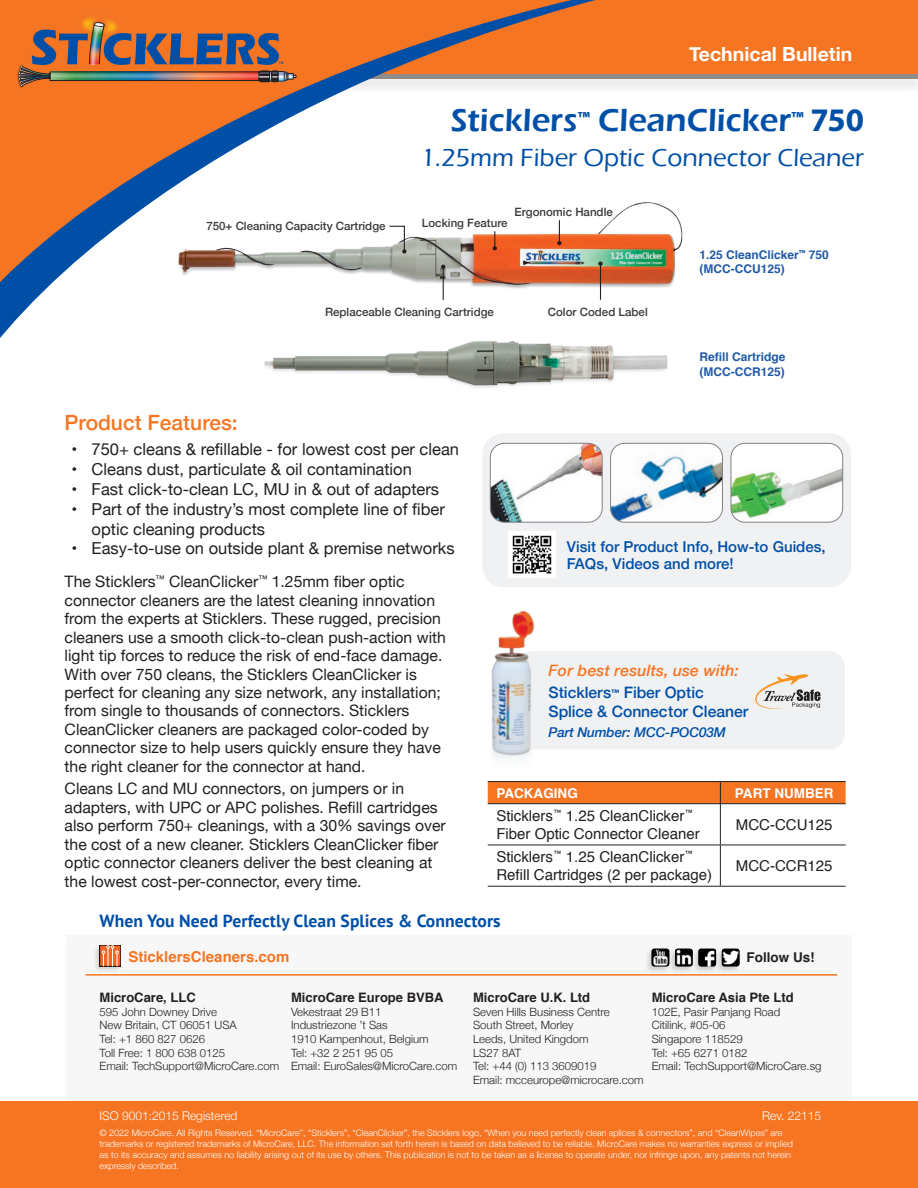
<style>
.page{position:relative;width:918px;height:1188px;background:#fff}
.page>*{position:absolute;margin:0;border:0;box-sizing:border-box;transform-origin:0 0}
.t1{font:600 33px "Eras ITC";color:#004fa7}
.t2{font:500 25.5px "Eras ITC";color:#004fa7}
.t3{font:500 21px "Helvetica Neue";color:#f57523}
.t4{font:700 19.5px "Helvetica Neue";color:#fff}
.t5{font:700 17.55px "PT Sans";letter-spacing:.005em;color:#004fa7}
.t6{font:16.5px/19.8px "Helvetica Neue";color:#231f20}
.t7{font:15.75px/18.5px "Helvetica Neue";color:#231f20}
.t8{font:italic 500 15.75px/22px "Helvetica Neue";letter-spacing:.01em;color:#f57523}
.t9{font:500 15.75px "Helvetica Neue";color:#004fa7}
.t10{font:15px/18px "Helvetica";color:#231f20}
.t11{font:500 15px/17.5px "Helvetica Neue";color:#004fa7}
.t12{font:700 15px "Helvetica";color:#f57523}
.t13{font:italic 500 13.5px "Helvetica Neue";letter-spacing:-.01em;color:#004fa7}
.t14{font:700 13.5px "Helvetica";color:#fff}
.t15{font:700 13.5px "Helvetica";color:#231f20}
.t16{font:700 13.05px "Helvetica";color:#231f20}
.t17{font:700 12px/14.4px "Helvetica";color:#2059a8}
.t18{font:300 12px "Helvetica Neue";color:#fff}
.t19{font:500 11.55px "Helvetica Neue";color:#3a3b3a}
.t20{font:300 11.4px/13.6px "Helvetica Neue";color:#231f20}
.t21{font:300 9px/10.8px "Helvetica Neue";color:#fff}
.s1{font-family:"Myriad Pro";font-weight:700}
.s2{font-style:normal;color:#004fa7}
.s3{font-family:"Myriad Pro";font-weight:600;font-style:normal;font-size:12.6px;color:#004fa7}
</style>
<div class="page">
<div style="left:66px;top:936px;width:786px;height:252px;background:#f7f7f7"></div>
<div style="left:0;top:1102px;width:918px;height:86px;background:#f57523"></div>
<div style="left:0;top:0;width:918px;height:79px;background:#f57523"></div>
<hr style="left:86px;top:974px;width:751px;height:2px;background:#f57523">
<div style="left:93px;top:944px;width:29px;height:30px;background:#231f20;opacity:.19"></div>
<svg style="left:102px;top:954px;width:17px;height:10px"></svg>
<svg style="left:102px;top:945px;width:17px;height:9px"></svg>
<div style="left:714px;top:947px;width:27px;height:27px;background:#231f20;opacity:.19"></div>
<img style="left:722px;top:949px;width:18px;height:17px">
<div style="left:691px;top:947px;width:27px;height:27px;background:#231f20;opacity:.19"></div>
<img style="left:698px;top:949px;width:18px;height:17px">
<div style="left:668px;top:947px;width:27px;height:27px;background:#231f20;opacity:.19"></div>
<img style="left:675px;top:949px;width:18px;height:17px">
<div style="left:644px;top:947px;width:27px;height:27px;background:#231f20;opacity:.19"></div>
<img style="left:652px;top:949px;width:17px;height:17px">
<div style="left:0;top:73px;width:918px;height:21px;background:#231f20;opacity:.19"></div>
<div style="left:0;top:74px;width:918px;height:5px;background:#908c8a"></div>
<svg style="left:0;top:0;width:605px;height:331px"></svg>
<img style="left:13px;top:61px;width:14px;height:31px">
<img style="left:75px;top:12px;width:47px;height:10px">
<img style="left:84px;top:19px;width:26px;height:3px">
<img style="left:19px;top:22px;width:277px;height:64px">
<hr style="left:488px;top:781px;width:232px;height:1px;background:#231f20">
<hr style="left:720px;top:781px;width:126px;height:1px;background:#231f20">
<div style="left:488px;top:782px;width:358px;height:21px;background:#f57523"></div>
<hr style="left:488px;top:803px;width:232px;height:1px;background:#231f20">
<hr style="left:720px;top:803px;width:126px;height:1px;background:#231f20">
<hr style="left:720px;top:804px;width:1px;height:41px;background:#231f20">
<hr style="left:488px;top:845px;width:232px;height:1px;background:#231f20">
<hr style="left:720px;top:845px;width:126px;height:1px;background:#231f20">
<hr style="left:720px;top:845px;width:1px;height:41px;background:#231f20">
<hr style="left:488px;top:886px;width:232px;height:1px;background:#231f20">
<hr style="left:720px;top:886px;width:126px;height:1px;background:#231f20">
<img style="left:264px;top:341px;width:404px;height:47px">
<img style="left:170px;top:197px;width:513px;height:101px">
<svg style="left:441px;top:265px;width:4px;height:4px"></svg>
<svg style="left:598px;top:262px;width:5px;height:4px"></svg>
<hr style="left:443px;top:267px;width:1px;height:33px;background:#231f20">
<hr style="left:600px;top:264px;width:1px;height:36px;background:#231f20">
<svg style="left:493px;top:231px;width:4px;height:19px"></svg>
<svg style="left:557px;top:220px;width:5px;height:25px"></svg>
<svg style="left:388px;top:225px;width:19px;height:29px"></svg>
<div style="left:482px;top:433px;width:369px;height:154px;background:#f0f1f2;border-radius:21px"></div>
<img style="left:611px;top:443px;width:111px;height:78px">
<div style="left:610px;top:443px;width:113px;height:80px;border:1px solid #808285;border-radius:14px"></div>
<img style="left:490px;top:443px;width:112px;height:79px">
<div style="left:490px;top:443px;width:112px;height:80px;border:1px solid #808285;border-radius:14px"></div>
<img style="left:731px;top:443px;width:112px;height:79px">
<div style="left:731px;top:443px;width:112px;height:80px;border:1px solid #808285;border-radius:14px"></div>
<div style="left:518px;top:651px;width:327px;height:98px;background:#f0f1f2;border-radius:15px"></div>
<img style="left:491px;top:610px;width:44px;height:149px">
<svg style="left:755px;top:674px;width:65px;height:35px"></svg>
<img style="left:509px;top:531px;width:46px;height:47px">
<p class="t4" style="left:689px;top:38px;width:165px">Technical Bulletin</p>
<p class="t1" style="left:451px;top:102px;width:415px">Sticklers<sup>™</sup> CleanClicker<sup>™</sup> <span class="s1">750</span></p>
<p class="t2" style="left:421px;top:143px;width:445px">1.25mm Fiber Optic Connector Cleaner</p>
<p class="t19" style="left:206px;top:217px;width:181px">750+ Cleaning Capacity Cartridge</p>
<p class="t19" style="left:422px;top:214px;width:87px">Locking Feature</p>
<p class="t19" style="left:515px;top:203px;width:100px">Ergonomic Handle</p>
<p class="t19" style="left:325px;top:302px;width:170px">Replaceable Cleaning Cartridge</p>
<p class="t19" style="left:548px;top:302px;width:101px">Color Coded Label</p>
<p class="t17" style="left:700px;top:247px;width:131px">1.25 CleanClicker<sup>™</sup> 750 (MCC-CCU125)</p>
<p class="t17" style="left:700px;top:350px;width:87px">Refill Cartridge</p>
<p class="t17" style="left:700px;top:364px;width:87px">(MCC-CCR125)</p>
<p class="t3" style="left:65px;top:405px;width:175px">Product Features:</p>
<p class="t6" style="left:71px;top:441px;width:389px">• 750+ cleans &amp; refillable - for lowest cost per clean</p>
<p class="t6" style="left:71px;top:460px;width:342px">• Cleans dust, particulate &amp; oil contamination</p>
<p class="t6" style="left:71px;top:480px;width:369px">• Fast click-to-clean LC, MU in &amp; out of adapters</p>
<p class="t6" style="left:92px;top:500px;width:355px;text-indent:-20px">• Part of the industry’s most complete line of fiber optic cleaning products</p>
<p class="t6" style="left:71px;top:540px;width:385px">• Easy-to-use on outside plant &amp; premise networks</p>
<p class="t7" style="left:65px;top:573px;width:383px">The Sticklers<sup>™</sup> CleanClicker<sup>™</sup> 1.25mm fiber optic connector cleaners are the latest cleaning innovation from the experts at Sticklers. These rugged, precision cleaners use a smooth click-to-clean push-action with light tip forces to reduce the risk of end-face damage.<br>With over 750 cleans, the Sticklers CleanClicker is perfect for cleaning any size network, any installation; from single to thousands of connectors. Sticklers CleanClicker cleaners are packaged color-coded by connector size to help users quickly ensure they have the right cleaner for the connector at hand.</p>
<p class="t7" style="left:65px;top:780px;width:383px">Cleans LC and MU connectors, on jumpers or in adapters, with UPC or APC polishes. Refill cartridges also perform 750+ cleanings, with a 30% savings over the cost of a new cleaner. Sticklers CleanClicker fiber optic connector cleaners deliver the best cleaning at the lowest cost-per-connector, every time.</p>
<p class="t14" style="left:496px;top:782px;width:83px">PACKAGING</p>
<p class="t14" style="left:735px;top:782px;width:100px">PART NUMBER</p>
<p class="t11" style="left:567px;top:536px;width:260px">Visit for Product Info, How-to Guides,<br>FAQs, Videos and more!</p>
<p class="t8" style="left:548px;top:659px;width:192px">For best results, use with:<br><span class="s2">Sticklers</span><span class="s3">™</span> <span class="s2">Fiber Optic</span></p>
<p class="t9" style="left:548px;top:699px;width:201px">Splice &amp; Connector Cleaner</p>
<p class="t13" style="left:548px;top:720px;width:179px">Part Number: MCC-POC03M</p>
<p class="t10" style="left:496px;top:807px;width:198px">Sticklers<sup>™</sup> 1.25 CleanClicker<sup>™</sup></p>
<p class="t10" style="left:496px;top:825px;width:205px">Fiber Optic Connector Cleaner</p>
<p class="t10" style="left:736px;top:816px;width:98px">MCC-CCU125</p>
<p class="t10" style="left:496px;top:848px;width:217px">Sticklers<sup>™</sup> 1.25 CleanClicker<sup>™<br></sup>Refill Cartridges (2 per package)</p>
<p class="t10" style="left:736px;top:857px;width:98px">MCC-CCR125</p>
<p class="t5" style="left:100px;top:909px;width:403px">When You Need Perfectly Clean Splices &amp; Connectors</p>
<p class="t12" style="left:128px;top:945px;width:162px">SticklersCleaners.com</p>
<p class="t15" style="left:747px;top:946px;width:70px">Follow Us!</p>
<p class="t16" style="left:291px;top:987px;width:154px">MicroCare Europe BVBA</p>
<p class="t20" style="left:291px;top:1004px;width:168px">Vekestraat 29 B11<br>Industriezone ’t Sas<br>1910 Kampenhout, Belgium<br>Tel: +32 2 251 95 05<br>Email: EuroSales@MicroCare.com</p>
<p class="t16" style="left:100px;top:987px;width:98px">MicroCare, LLC</p>
<p class="t20" style="left:100px;top:1004px;width:181px">595 John Downey Drive<br>New Britain, CT 06051 USA<br>Tel: +1 860 827 0626<br>Toll Free: 1 800 638 0125<br>Email: TechSupport@MicroCare.com</p>
<p class="t16" style="left:473px;top:987px;width:119px">MicroCare U.K. Ltd</p>
<p class="t20" style="left:473px;top:1004px;width:172px">Seven Hills Business Centre<br>South Street, Morley<br>Leeds, United Kingdom<br>LS27 8AT<br>Tel: +44 (0) 113 3609019<br>Email: mcceurope@microcare.com</p>
<p class="t16" style="left:652px;top:987px;width:144px">MicroCare Asia Pte Ltd</p>
<p class="t20" style="left:652px;top:1004px;width:171px">102E, Pasir Panjang Road<br>Citilink, #05-06<br>Singapore 118529<br>Tel: +65 6271 0182<br>Email: TechSupport@MicroCare.sg</p>
<p class="t18" style="left:100px;top:1106px;width:139px">ISO 9001:2015 Registered</p>
<p class="t18" style="left:762px;top:1106px;width:60px">Rev. 22115</p>
<p class="t21" style="left:100px;top:1127px;width:695px">© 2022 MicroCare. All Rights Reserved. “MicroCare”, “Sticklers”, “CleanClicker”, the Sticklers logo, “When you need perfectly clean splices &amp; connectors”, and “CleanWipes” are trademarks or registered trademarks of MicroCare, LLC. The information set forth herein is based on data believed to be reliable. MicroCare makes no warranties express or implied as to its accuracy and assumes no liability arising out of its use by others. This publication is not to be taken as a license to operate under, nor infringe upon, any patents not herein expressly described.</p>
</div>
